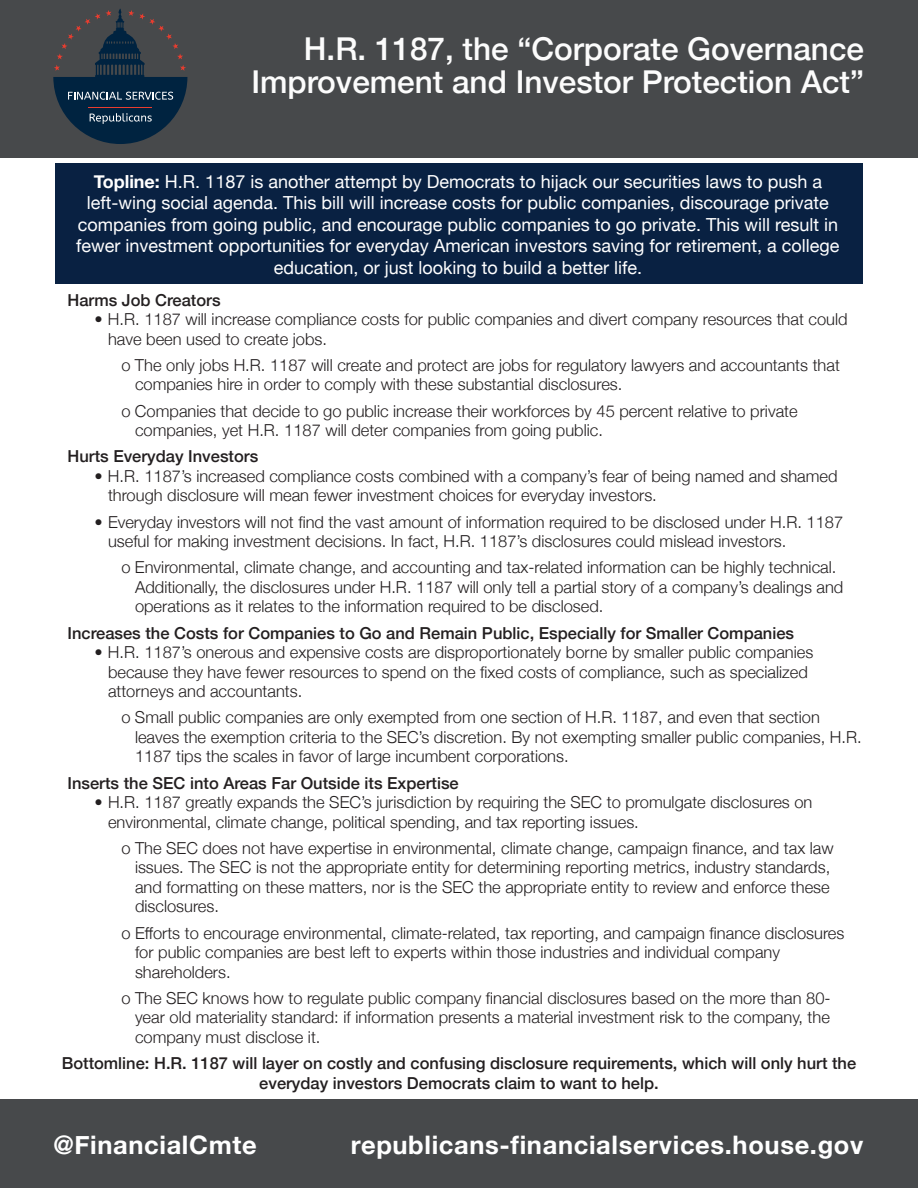
<style>
.page{position:relative;width:918px;height:1188px;background:#fff}
.page>*{position:absolute;margin:0;border:0;box-sizing:border-box;transform-origin:0 0}
.t1{font:500 31.5px/33px "Helvetica Neue";color:#fcfcfc;text-align:right}
.t2{font:700 25.5px "Helvetica Neue";letter-spacing:.025em;color:#fff}
.t3{font:18px/21.6px "Helvetica Neue";color:#fff;text-align:center}
.t4{font:300 16.5px/19.5px "Helvetica Neue";color:#231f20}
.t5{font:500 16.5px/19.5px "Helvetica Neue";color:#231f20;text-align:center}
.s1{font-weight:700}
.s2{font-weight:500}
</style>
<div class="page">
<div style="left:0;top:0;width:918px;height:158px;background:#47494b"></div>
<div style="left:0;top:1100px;width:918px;height:88px;background:#47494b"></div>
<svg style="left:53px;top:9px;width:134px;height:135px"></svg>
<div style="left:55px;top:163px;width:808px;height:120px;background:#092142"></div>
<p class="t1" style="left:251px;top:29px;width:614px">H.R. 1187, the “Corporate Governance<br>Improvement and Investor Protection Act”</p>
<p class="t3" style="left:76px;top:171px;width:765px"><span class="s1">Topline:</span> H.R. 1187 is another attempt by Democrats to hijack our securities laws to push a left-wing social agenda. This bill will increase costs for public companies, discourage private companies from going public, and encourage public companies to go private. This will result in fewer investment opportunities for everyday American investors saving for retirement, a college education, or just looking to build a better life.</p>
<p class="t5" style="left:68px;top:289px;width:155px">Harms Job Creators</p>
<p class="t4" style="left:108px;top:308px;width:741px;text-indent:-14px">• H.R. 1187 will increase compliance costs for public companies and divert company resources that could have been used to create jobs.</p>
<p class="t4" style="left:135px;top:354px;width:706px;text-indent:-14px">o The only jobs H.R. 1187 will create and protect are jobs for regulatory lawyers and accountants that companies hire in order to comply with these substantial disclosures.</p>
<p class="t4" style="left:135px;top:400px;width:664px;text-indent:-14px">o Companies that decide to go public increase their workforces by 45 percent relative to private companies, yet H.R. 1187 will deter companies from going public.</p>
<p class="t5" style="left:68px;top:445px;width:192px">Hurts Everyday Investors</p>
<p class="t4" style="left:108px;top:465px;width:731px;text-indent:-14px">• H.R. 1187’s increased compliance costs combined with a company’s fear of being named and shamed through disclosure will mean fewer investment choices for everyday investors.</p>
<p class="t4" style="left:108px;top:511px;width:737px;text-indent:-14px">• Everyday investors will not find the vast amount of information required to be disclosed under H.R. 1187 useful for making investment decisions. In fact, H.R. 1187’s disclosures could mislead investors.</p>
<p class="t4" style="left:135px;top:556px;width:710px;text-indent:-14px">o Environmental, climate change, and accounting and tax-related information can be highly technical.<br>Additionally, the disclosures under H.R. 1187 will only tell a partial story of a company’s dealings and operations as it relates to the information required to be disclosed.</p>
<p class="t5" style="left:68px;top:622px;width:728px">Increases the Costs for Companies to Go and Remain Public, Especially for Smaller Companies</p>
<p class="t4" style="left:108px;top:641px;width:707px;text-indent:-14px">• H.R. 1187’s onerous and expensive costs are disproportionately borne by smaller public companies because they have fewer resources to spend on the fixed costs of compliance, such as specialized attorneys and accountants.</p>
<p class="t4" style="left:135px;top:706px;width:728px;text-indent:-14px">o Small public companies are only exempted from one section of H.R. 1187, and even that section leaves the exemption criteria to the SEC’s discretion. By not exempting smaller public companies, H.R.<br>1187 tips the scales in favor of large incumbent corporations.</p>
<p class="t5" style="left:68px;top:772px;width:393px">Inserts the SEC into Areas Far Outside its Expertise</p>
<p class="t4" style="left:108px;top:791px;width:706px;text-indent:-14px"><span class="s2">•</span> H.R. 1187 greatly expands the SEC’s jurisdiction by requiring the SEC to promulgate disclosures on environmental, climate change, political spending, and tax reporting issues.</p>
<p class="t4" style="left:135px;top:837px;width:700px;text-indent:-14px">o The SEC does not have expertise in environmental, climate change, campaign finance, and tax law issues. The SEC is not the appropriate entity for determining reporting metrics, industry standards, and formatting on these matters, nor is the SEC the appropriate entity to review and enforce these disclosures.</p>
<p class="t4" style="left:135px;top:922px;width:711px;text-indent:-14px">o Efforts to encourage environmental, climate-related, tax reporting, and campaign finance disclosures for public companies are best left to experts within those industries and individual company shareholders.</p>
<p class="t4" style="left:135px;top:987px;width:697px;text-align:justify;text-indent:-14px">o The SEC knows how to regulate public company financial disclosures based on the more than 80- year old materiality standard: if information presents a material investment risk to the company, the company must disclose it.</p>
<p class="t5" style="left:62px;top:1052px;width:796px">Bottomline: H.R. 1187 will layer on costly and confusing disclosure requirements, which will only hurt the everyday investors Democrats claim to want to help.</p>
<p class="t2" style="left:53px;top:1125px;width:205px">@FinancialCmte</p>
<p class="t2" style="left:351px;top:1125px;width:514px">republicans-financialservices.house.gov</p>
</div>
